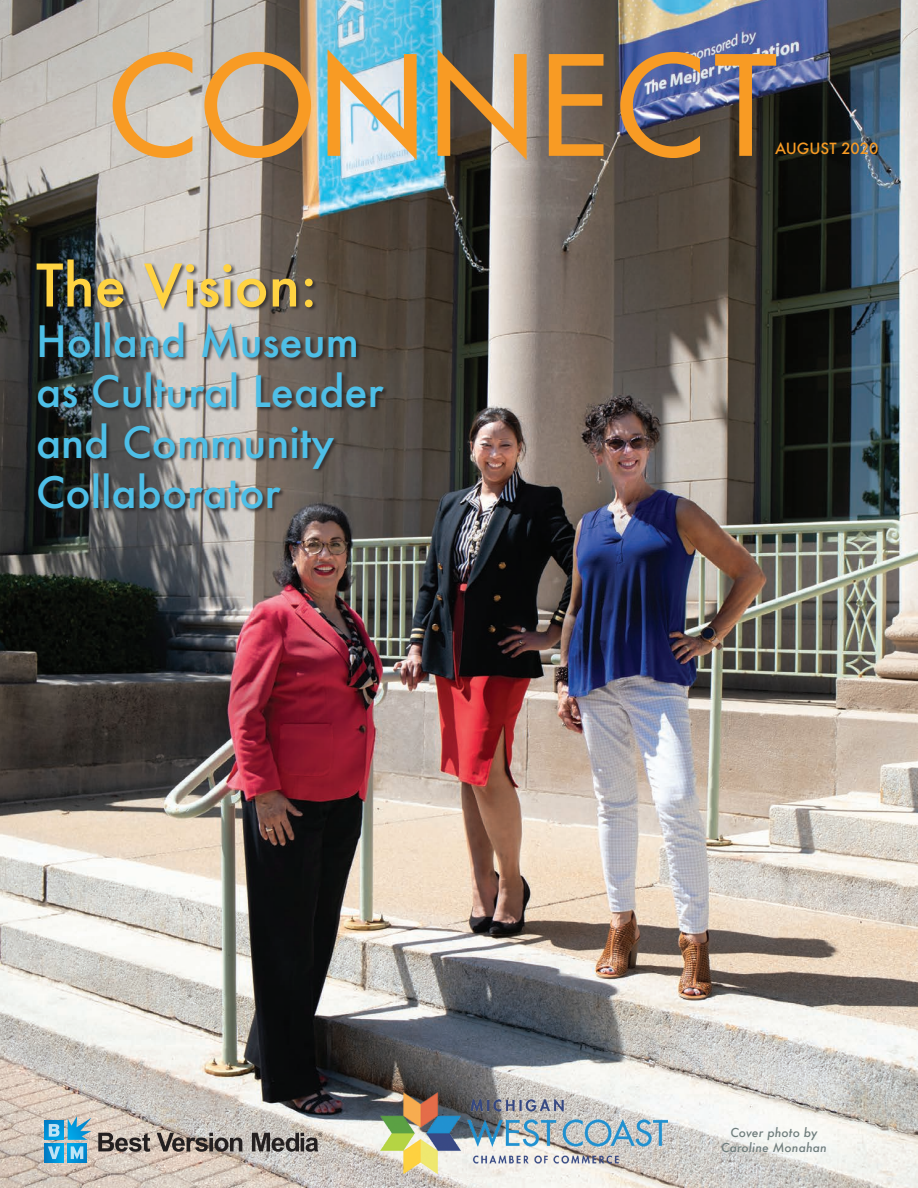
<style>
.page{position:relative;width:918px;height:1188px;background:#fff}
.page>*{position:absolute;margin:0;border:0;box-sizing:border-box;transform-origin:0 0}
.t1{font:135px "Futura";letter-spacing:.035em;color:#f89b24}
.t2{font:500 57px "Futura";color:#ffd342}
.t3{font:500 42px/50.4px "Futura";color:#4ebfe7}
.t4{font:500 15px "Futura";color:#f89b24}
.t5{font:italic 500 12px/15px "Futura";letter-spacing:.01em;color:#6f7d7c;text-align:center}
</style>
<div class="page">
<img style="left:0;top:108px;width:918px;height:1080px">
<img style="left:0;top:0;width:918px;height:108px">
<svg style="left:45px;top:1116px;width:47px;height:46px"></svg>
<svg style="left:98px;top:1133px;width:52px;height:19px"></svg>
<svg style="left:157px;top:1133px;width:85px;height:19px"></svg>
<svg style="left:252px;top:1133px;width:70px;height:19px"></svg>
<img style="left:380px;top:1093px;width:288px;height:81px">
<div style="left:36px;top:258px;width:353px;height:256px;background:#231f20;opacity:.7"></div>
<h1 class="t1" style="left:109px;top:22px;width:669px">CONNECT</h1>
<p class="t4" style="left:775px;top:138px;width:105px">AUGUST 2020</p>
<h2 class="t2" style="left:36px;top:246px;width:283px">The Vision:</h2>
<p class="t3" style="left:36px;top:316px;width:349px">Holland Museum as Cultural Leader and Community<br>Collaborator</p>
<p class="t5" style="left:721px;top:1125px;width:107px">Cover photo by<br>Caroline Monahan</p>
</div>
